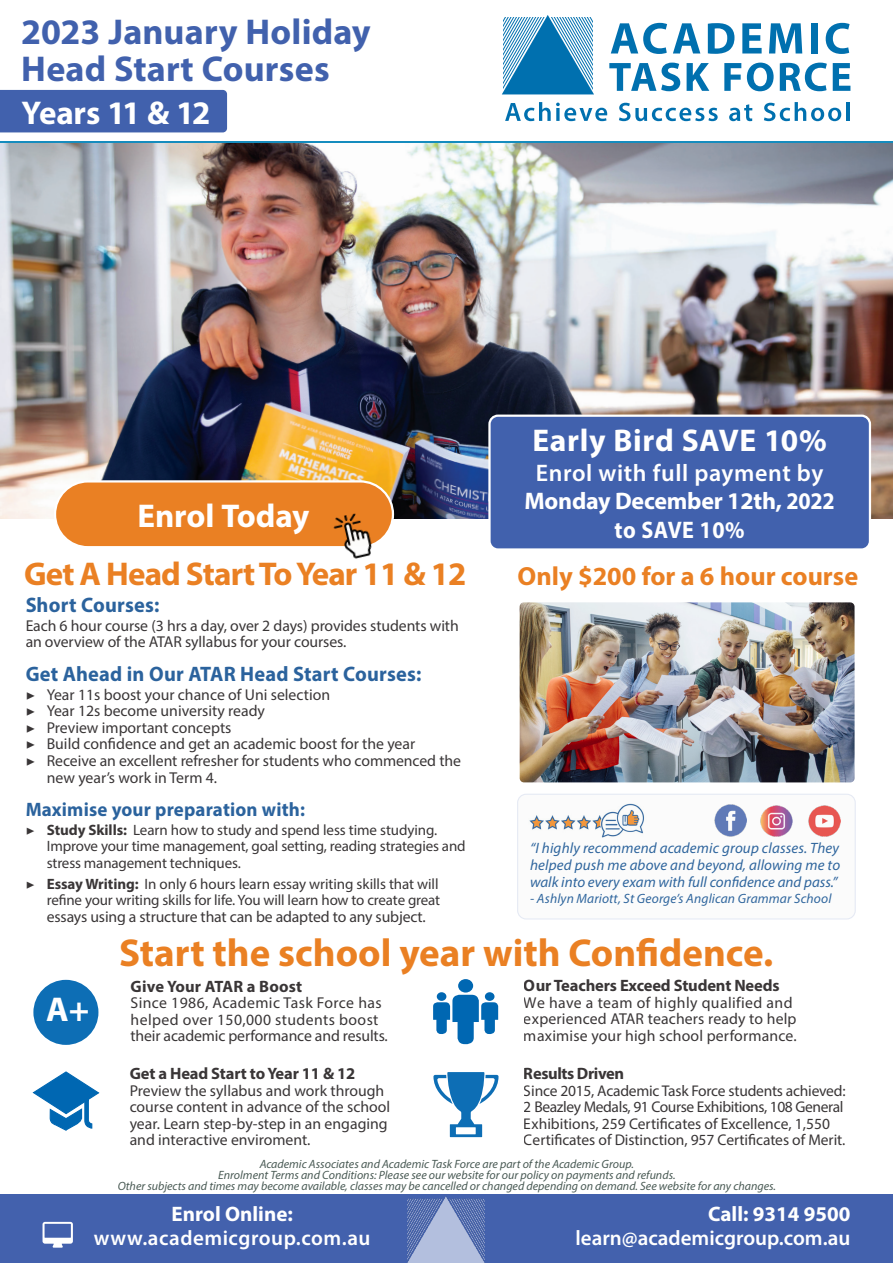
<style>
.page{position:relative;width:893px;height:1263px;background:#fff}
.page>*{position:absolute;margin:0;border:0;box-sizing:border-box;transform-origin:0 0}
.t1{font:700 39px "Myriad Pro";color:#ea8023}
.t2{font:700 36px "Myriad Pro";letter-spacing:.005em;color:#4161ad}
.t3{font:700 34.5px "Myriad Pro";color:#fff}
.t4{font:700 33px "Myriad Pro";letter-spacing:-.025em;color:#ea8023}
.t5{font:700 33px "Myriad Pro";letter-spacing:-.035em;color:#fff}
.t6{font:700 33px "Myriad Pro";letter-spacing:-.005em;color:#fff}
.t7{font:700 31.5px "Myriad Pro";letter-spacing:.02em;color:#fff}
.t8{font:700 26.25px "Myriad Pro";color:#ea8023}
.t9{font:700 24px/28.5px "Myriad Pro";letter-spacing:-.01em;color:#fff;text-align:center}
.t10{font:700 24px "Myriad Pro";letter-spacing:-.01em;color:#fff;scale:.92 1}
.t11{font:700 21px "Myriad Pro";letter-spacing:.01em;color:#135192}
.t12{font:600 21px "Myriad Pro";color:#fff}
.t13{font:700 21px "Myriad Pro";color:#fff}
.t14{font:600 21px "Myriad Pro";letter-spacing:.025em;color:#fff}
.t15{font:700 19.5px "Myriad Pro";letter-spacing:.01em;color:#135192}
.t16{font:700 16.5px "Myriad Pro";letter-spacing:-.01em;color:#231f20}
.t17{font:700 16.5px "Myriad Pro";letter-spacing:.01em;color:#231f20}
.t18{font:15.75px/16.5px "Myriad Pro";color:#231f20}
.t19{font:15.75px/16.5px "Myriad Pro";letter-spacing:.02em;color:#231f20}
.t20{font:15.6px/16.5px "Myriad Pro";letter-spacing:-.015em;color:#231f20}
.t21{font:15px/16.5px "Myriad Pro";letter-spacing:-.01em;color:#231f20}
.t22{font:italic 15px/16.5px "Myriad Pro";color:#135192;text-align:justify}
.t23{font:italic 13.5px "Myriad Pro";letter-spacing:.01em;color:#135192}
.t24{font:italic 12px/11.1px "Myriad Pro";color:#1c312a;text-align:center}
.s1{font-weight:600}
.s2{font-family:"Minion Pro"}
.s3{font-weight:700}
</style>
<div class="page">
<img style="left:0;top:142px;width:893px;height:376px">
<svg style="left:433px;top:979px;width:65px;height:65px"></svg>
<svg style="left:32px;top:1071px;width:68px;height:60px"></svg>
<div style="left:33px;top:980px;width:65px;height:65px;background:#0d6eb5;border-radius:50%"></div>
<svg style="left:433px;top:1072px;width:65px;height:65px"></svg>
<img style="left:520px;top:602px;width:335px;height:180px">
<div style="left:489px;top:416px;width:381px;height:133px;background:#4161ad;border-radius:9px"></div>
<div style="left:488px;top:415px;width:383px;height:136px;border:2px solid #fff;border-radius:9px"></div>
<svg style="left:518px;top:794px;width:337px;height:125px"></svg>
<div style="left:517px;top:794px;width:339px;height:125px;border:1px solid #4161ad;border-radius:9px"></div>
<svg style="left:611px;top:23px;width:56px;height:31px"></svg>
<svg style="left:673px;top:23px;width:27px;height:31px"></svg>
<svg style="left:708px;top:23px;width:26px;height:31px"></svg>
<svg style="left:742px;top:23px;width:20px;height:31px"></svg>
<svg style="left:769px;top:23px;width:33px;height:31px"></svg>
<div style="left:811px;top:23px;width:7px;height:31px;background:#0070af"></div>
<svg style="left:826px;top:23px;width:24px;height:31px"></svg>
<svg style="left:609px;top:63px;width:71px;height:28px"></svg>
<svg style="left:687px;top:63px;width:22px;height:28px"></svg>
<svg style="left:724px;top:63px;width:17px;height:28px"></svg>
<svg style="left:747px;top:63px;width:27px;height:28px"></svg>
<svg style="left:780px;top:63px;width:47px;height:28px"></svg>
<svg style="left:833px;top:63px;width:17px;height:28px"></svg>
<svg style="left:502px;top:15px;width:92px;height:79px;background:#519dc8"></svg>
<svg style="left:505px;top:102px;width:102px;height:19px"></svg>
<svg style="left:619px;top:103px;width:99px;height:18px"></svg>
<svg style="left:729px;top:104px;width:23px;height:17px"></svg>
<svg style="left:764px;top:102px;width:77px;height:19px"></svg>
<hr style="left:846px;top:102px;width:3px;height:19px;background:#0070af">
<div style="left:0;top:90px;width:227px;height:42px;background:#4161ad"></div>
<div style="left:0;top:1195px;width:893px;height:68px;background:#4361ad"></div>
<svg style="left:43px;top:1222px;width:30px;height:25px"></svg>
<img style="left:405px;top:1194px;width:83px;height:69px">
<div style="left:55px;top:481px;width:338px;height:66px;background:#ea8023;border-radius:33px"></div>
<div style="left:54px;top:480px;width:340px;height:68px;border:2px solid #fff;border-radius:33px"></div>
<img style="left:322px;top:513px;width:59px;height:46px">
<p class="t2" style="left:21px;top:8px;width:351px">2023 January Holiday</p>
<p class="t2" style="left:21px;top:45px;width:310px">Head Start Courses</p>
<p class="t5" style="left:22px;top:91px;width:190px">Years 11 &amp; 12</p>
<p class="t6" style="left:137px;top:494px;width:173px">Enrol Today</p>
<p class="t7" style="left:532px;top:420px;width:296px">Early Bird SAVE 10%</p>
<p class="t9" style="left:524px;top:458px;width:312px"><span class="s1">Enrol with full payment by<br></span>Monday December 12th, 2022</p>
<p class="t10" style="left:615px;top:514px;width:143px">to SAVE 10%</p>
<p class="t4" style="left:24px;top:552px;width:444px">Get A Head Start To Year 11 &amp; 12</p>
<p class="t8" style="left:518px;top:559px;width:342px">Only $200 for a 6 hour course</p>
<h3 class="t11" style="left:26px;top:591px;width:135px">Short Courses:</h3>
<p class="t18" style="left:26px;top:617px;width:435px">Each 6 hour course (3 hrs a day, over 2 days) provides students with an overview of the ATAR syllabus for your courses.</p>
<h3 class="t11" style="left:26px;top:660px;width:397px">Get Ahead in Our ATAR Head Start Courses:</h3>
<p class="t18" style="left:26px;top:686px;width:306px"><span class="s2">▶</span> Year 11s boost your chance of Uni selection</p>
<p class="t18" style="left:26px;top:702px;width:241px"><span class="s2">▶</span> Year 12s become university ready</p>
<p class="t18" style="left:26px;top:719px;width:207px"><span class="s2">▶</span> Preview important concepts</p>
<p class="t18" style="left:26px;top:735px;width:391px"><span class="s2">▶</span> Build confidence and get an academic boost for the year</p>
<p class="t18" style="left:26px;top:752px;width:437px"><span class="s2">▶</span> Receive an excellent refresher for students who commenced the</p>
<p class="t18" style="left:47px;top:769px;width:172px">new year’s work in Term 4.</p>
<p class="t15" style="left:26px;top:797px;width:281px">Maximise your preparation with:</p>
<p class="t21" style="left:47px;top:821px;width:420px;text-indent:-21px"><span class="s2">▶</span> <span class="s3">Study Skills:</span> Learn how to study and spend less time studying.<br>Improve your time management, goal setting, reading strategies and stress management techniques.</p>
<p class="t21" style="left:26px;top:875px;width:416px;text-align:right"><span class="s2">▶</span> <span class="s3">Essay Writing:</span> In only 6 hours learn essay writing skills that will refine your writing skills for life. You will learn how to create great</p>
<p class="t18" style="left:47px;top:908px;width:380px">essays using a structure that can be adapted to any subject.</p>
<p class="t22" style="left:530px;top:840px;width:312px">“I highly recommend academic group classes. They helped push me above and beyond, allowing me to walk into every exam with full confidence and pass.”</p>
<p class="t23" style="left:530px;top:890px;width:303px">- Ashlyn Mariott, St George’s Anglican Grammar School</p>
<p class="t3" style="left:46px;top:987px;width:45px">A+</p>
<p class="t1" style="left:119px;top:927px;width:656px">Start the school year with Confidence.</p>
<p class="t17" style="left:131px;top:975px;width:173px">Give Your ATAR a Boost</p>
<p class="t19" style="left:131px;top:994px;width:259px">Since 1986, Academic Task Force has helped over 150,000 students boost their academic performance and results.</p>
<p class="t16" style="left:524px;top:975px;width:257px">Our Teachers Exceed Student Needs</p>
<p class="t18" style="left:524px;top:994px;width:274px">We have a team of highly qualified and experienced ATAR teachers ready to help maximise your high school performance.</p>
<p class="t16" style="left:130px;top:1063px;width:227px">Get a Head Start to Year 11 &amp; 12</p>
<p class="t18" style="left:130px;top:1082px;width:262px">Preview the syllabus and work through course content in advance of the school year. Learn step-by-step in an engaging and interactive enviroment.</p>
<p class="t16" style="left:524px;top:1063px;width:102px">Results Driven</p>
<p class="t20" style="left:524px;top:1082px;width:323px">Since 2015, Academic Task Force students achieved:<br>2 Beazley Medals, 91 Course Exhibitions, 108 General Exhibitions, 259 Certificates of Excellence, 1,550<br>Certificates of Distinction, 957 Certificates of Merit.</p>
<p class="t24" style="left:118px;top:1158px;width:660px">Academic Associates and Academic Task Force are part of the Academic Group.<br>Enrolment Terms and Conditions: Please see our website for our policy on payments and refunds.<br>Other subjects and times may become available, classes may be cancelled or changed depending on demand. See website for any changes.</p>
<p class="t13" style="left:708px;top:1200px;width:144px">Call: 9314 9500</p>
<p class="t12" style="left:575px;top:1224px;width:276px">learn@academicgroup.com.au</p>
<p class="t13" style="left:172px;top:1200px;width:123px">Enrol Online:</p>
<p class="t14" style="left:94px;top:1224px;width:278px">www.academicgroup.com.au</p>
</div>
